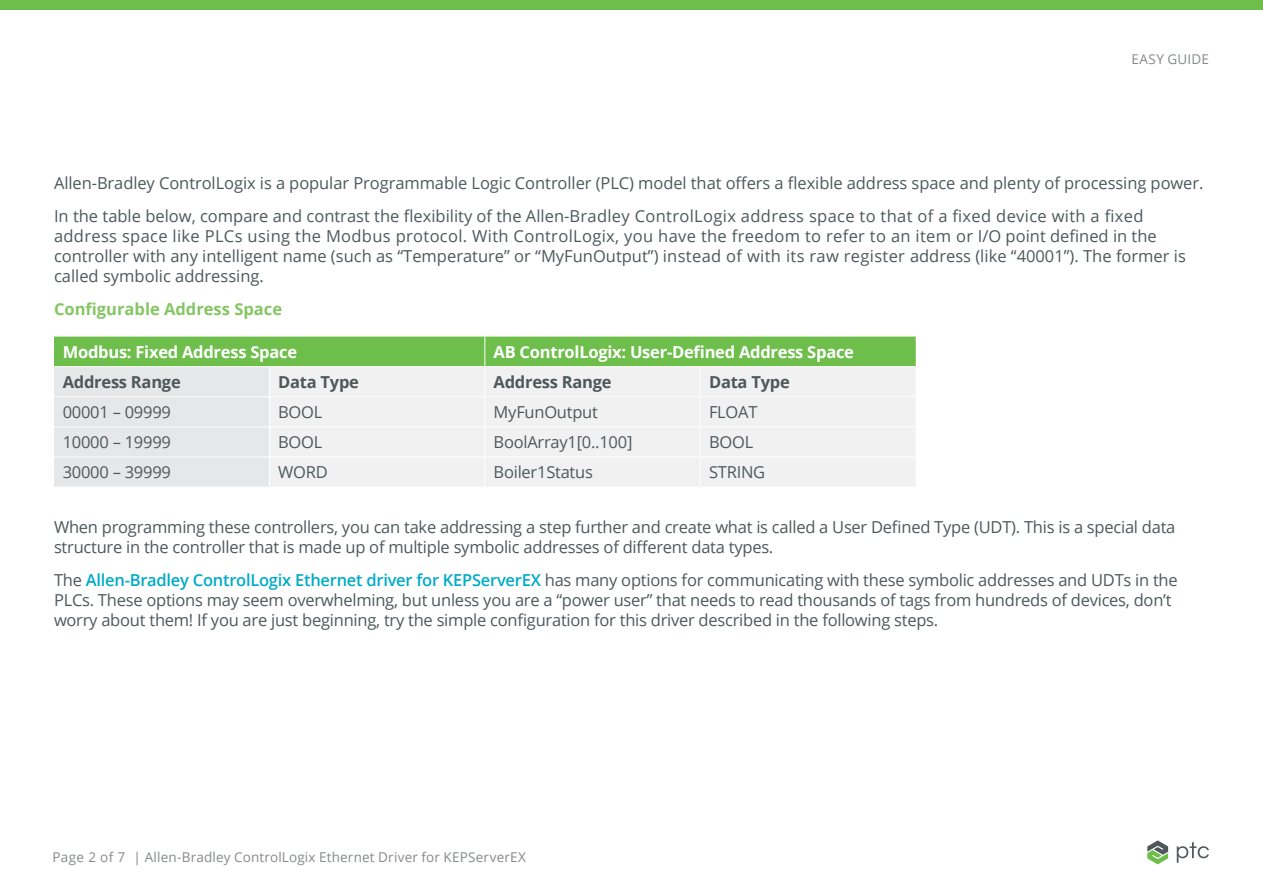
<style>
.page{position:relative;width:1263px;height:893px;background:#fff}
.page>*{position:absolute;margin:0;border:0;box-sizing:border-box;transform-origin:0 0}
.t1{font:16.5px/19.8px "Open Sans";letter-spacing:-.015em;color:#4e585a}
.t2{font:700 16.5px "Open Sans";letter-spacing:-.015em;color:#fff}
.t3{font:700 16.5px "Open Sans";letter-spacing:-.015em;color:#4e585a}
.t4{font:700 16.5px "Open Sans";color:#85c664}
.t5{font:13.5px "Open Sans";letter-spacing:.01em;color:#86898a}
.s1{font-weight:600;color:#00abc7}
</style>
<div class="page">
<div style="left:0;top:0;width:1263px;height:10px;background:#6ebe4b"></div>
<svg style="left:1147px;top:840px;width:21px;height:24px"></svg>
<svg style="left:1177px;top:842px;width:32px;height:21px"></svg>
<svg style="left:54px;top:337px;width:862px;height:150px;background:#aad299"></svg>
<div style="left:270px;top:367px;width:646px;height:120px;background:#f1f1f2"></div>
<hr style="left:485px;top:337px;width:1px;height:30px;background:#fff">
<hr style="left:54px;top:366px;width:215px;height:1px;background:#fff">
<hr style="left:54px;top:397px;width:215px;height:1px;background:#fff">
<hr style="left:54px;top:427px;width:215px;height:1px;background:#fff">
<hr style="left:54px;top:457px;width:215px;height:1px;background:#fff">
<hr style="left:269px;top:366px;width:216px;height:1px;background:#fff">
<hr style="left:269px;top:397px;width:216px;height:1px;background:#fff">
<hr style="left:269px;top:427px;width:216px;height:1px;background:#fff">
<hr style="left:269px;top:457px;width:216px;height:1px;background:#fff">
<hr style="left:269px;top:367px;width:1px;height:30px;background:#fff">
<hr style="left:269px;top:397px;width:1px;height:30px;background:#fff">
<hr style="left:269px;top:427px;width:1px;height:30px;background:#fff">
<hr style="left:269px;top:457px;width:1px;height:30px;background:#fff">
<hr style="left:485px;top:366px;width:215px;height:1px;background:#fff">
<hr style="left:485px;top:367px;width:1px;height:30px;background:#fff">
<hr style="left:485px;top:397px;width:1px;height:30px;background:#fff">
<hr style="left:485px;top:427px;width:1px;height:30px;background:#fff">
<hr style="left:485px;top:457px;width:1px;height:30px;background:#fff">
<hr style="left:485px;top:397px;width:215px;height:1px;background:#fff">
<hr style="left:485px;top:427px;width:215px;height:1px;background:#fff">
<hr style="left:485px;top:457px;width:215px;height:1px;background:#fff">
<hr style="left:700px;top:366px;width:216px;height:1px;background:#fff">
<hr style="left:700px;top:397px;width:216px;height:1px;background:#fff">
<hr style="left:700px;top:427px;width:216px;height:1px;background:#fff">
<hr style="left:700px;top:457px;width:216px;height:1px;background:#fff">
<hr style="left:700px;top:367px;width:1px;height:30px;background:#fff">
<hr style="left:700px;top:397px;width:1px;height:30px;background:#fff">
<hr style="left:700px;top:427px;width:1px;height:30px;background:#fff">
<hr style="left:700px;top:457px;width:1px;height:30px;background:#fff">
<p class="t5" style="left:1131px;top:50px;width:79px">EASY GUIDE</p>
<p class="t1" style="left:54px;top:166px;width:1151px;line-height:33.3px">Allen-Bradley ControlLogix is a popular Programmable Logic Controller (PLC) model that offers a flexible address space and plenty of processing power.<br>In the table below, compare and contrast the flexibility of the Allen-Bradley ControlLogix address space to that of a fixed device with a fixed</p>
<p class="t1" style="left:54px;top:226px;width:1133px">address space like PLCs using the Modbus protocol. With ControlLogix, you have the freedom to refer to an item or I/O point defined in the controller with any intelligent name (such as “Temperature” or “MyFunOutput”) instead of with its raw register address (like “40001”). The former is called symbolic addressing.</p>
<p class="t4" style="left:54px;top:297px;width:230px">Configurable Address Space</p>
<p class="t2" style="left:63px;top:340px;width:236px">Modbus: Fixed Address Space</p>
<p class="t2" style="left:494px;top:340px;width:362px">AB ControlLogix: User-Defined Address Space</p>
<p class="t3" style="left:63px;top:370px;width:120px">Address Range</p>
<p class="t3" style="left:278px;top:370px;width:82px">Data Type</p>
<p class="t3" style="left:494px;top:370px;width:120px">Address Range</p>
<p class="t3" style="left:709px;top:370px;width:82px">Data Type</p>
<p class="t1" style="left:63px;top:402px;width:110px">00001 – 09999</p>
<p class="t1" style="left:278px;top:402px;width:46px">BOOL</p>
<p class="t1" style="left:494px;top:402px;width:106px">MyFunOutput</p>
<p class="t1" style="left:709px;top:402px;width:50px">FLOAT</p>
<p class="t1" style="left:63px;top:432px;width:110px">10000 – 19999</p>
<p class="t1" style="left:278px;top:432px;width:46px">BOOL</p>
<p class="t1" style="left:494px;top:432px;width:140px">BoolArray1[0..100]</p>
<p class="t1" style="left:709px;top:432px;width:46px">BOOL</p>
<p class="t1" style="left:63px;top:462px;width:110px">30000 – 39999</p>
<p class="t1" style="left:278px;top:462px;width:51px">WORD</p>
<p class="t1" style="left:494px;top:462px;width:101px">Boiler1Status</p>
<p class="t1" style="left:709px;top:462px;width:58px">STRING</p>
<p class="t1" style="left:54px;top:517px;width:1123px">When programming these controllers, you can take addressing a step further and create what is called a User Defined Type (UDT). This is a special data structure in the controller that is made up of multiple symbolic addresses of different data types.</p>
<p class="t1" style="left:54px;top:570px;width:1125px">The <span class="s1">Allen-Bradley ControlLogix Ethernet driver for KEPServerEX</span> has many options for communicating with these symbolic addresses and UDTs in the<br>PLCs. These options may seem overwhelming, but unless you are a “power user” that needs to read thousands of tags from hundreds of devices, don’t worry about them! If you are just beginning, try the simple configuration for this driver described in the following steps.</p>
<p class="t5" style="left:53px;top:848px;width:475px">Page 2 of 7 | Allen-Bradley ControlLogix Ethernet Driver for KEPServerEX</p>
</div>
